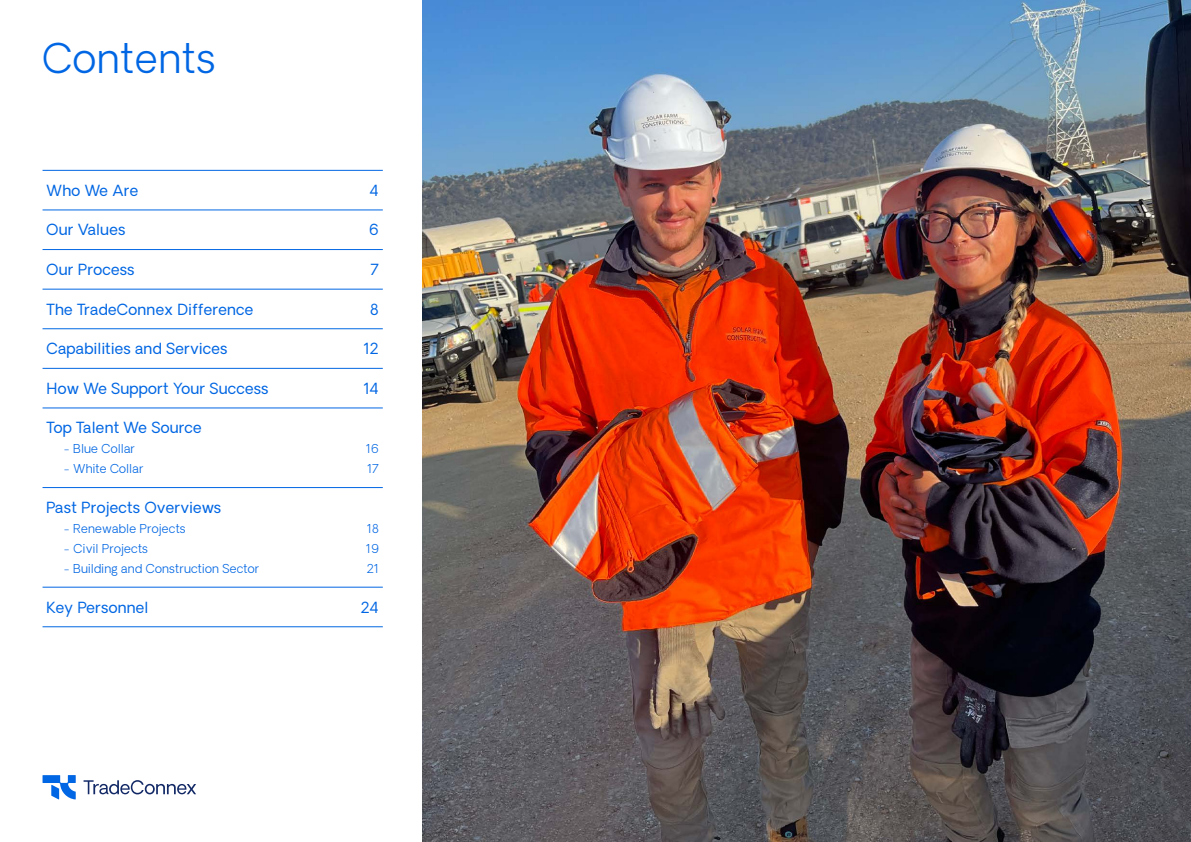
<style>
.page{position:relative;width:1191px;height:842px;background:#fff}
.page>*{position:absolute;margin:0;border:0;box-sizing:border-box;transform-origin:0 0}
.t1{font:300 40px "Oakes Grotesk";letter-spacing:.015em;color:#0066e3}
.t2{font:15px "Oakes Grotesk";letter-spacing:.02em;color:#0066e3}
.t3{font:300 12px "Oakes Grotesk";letter-spacing:.02em;color:#0066e3}
</style>
<div class="page">
<img style="left:422px;top:0;width:769px;height:842px">
<hr style="left:43px;top:170px;width:340px;height:1px;background:#0066e3">
<hr style="left:43px;top:210px;width:340px;height:1px;background:#0066e3">
<hr style="left:43px;top:249px;width:340px;height:1px;background:#0066e3">
<hr style="left:43px;top:289px;width:340px;height:1px;background:#0066e3">
<hr style="left:43px;top:328px;width:340px;height:1px;background:#0066e3">
<hr style="left:43px;top:368px;width:340px;height:1px;background:#0066e3">
<hr style="left:43px;top:408px;width:340px;height:1px;background:#0066e3">
<hr style="left:43px;top:487px;width:340px;height:1px;background:#0066e3">
<hr style="left:43px;top:587px;width:340px;height:1px;background:#0066e3">
<hr style="left:43px;top:626px;width:340px;height:1px;background:#0066e3">
<svg style="left:84px;top:780px;width:112px;height:14px"></svg>
<svg style="left:43px;top:775px;width:33px;height:24px"></svg>
<h1 class="t1" style="left:43px;top:32px;width:174px">Contents</h1>
<p class="t2" style="left:47px;top:181px;width:93px">Who We Are</p>
<p class="t2" style="left:370px;top:181px;width:10px">4</p>
<p class="t2" style="left:47px;top:220px;width:80px">Our Values</p>
<p class="t2" style="left:369px;top:220px;width:11px">6</p>
<p class="t2" style="left:47px;top:260px;width:89px">Our Process</p>
<p class="t2" style="left:370px;top:260px;width:10px">7</p>
<p class="t2" style="left:47px;top:299px;width:208px">The TradeConnex Difference</p>
<p class="t2" style="left:370px;top:299px;width:10px">8</p>
<p class="t2" style="left:47px;top:339px;width:182px">Capabilities and Services</p>
<p class="t2" style="left:364px;top:339px;width:17px">12</p>
<p class="t2" style="left:47px;top:379px;width:223px">How We Support Your Success</p>
<p class="t2" style="left:364px;top:379px;width:17px">14</p>
<p class="t2" style="left:47px;top:418px;width:157px">Top Talent We Source</p>
<p class="t3" style="left:64px;top:441px;width:73px">- Blue Collar</p>
<p class="t3" style="left:366px;top:441px;width:14px">16</p>
<p class="t3" style="left:64px;top:461px;width:81px">- White Collar</p>
<p class="t3" style="left:367px;top:461px;width:13px">17</p>
<p class="t2" style="left:47px;top:498px;width:176px">Past Projects Overviews</p>
<p class="t3" style="left:64px;top:521px;width:124px">- Renewable Projects</p>
<p class="t3" style="left:367px;top:521px;width:13px">18</p>
<p class="t3" style="left:64px;top:541px;width:86px">- Civil Projects</p>
<p class="t3" style="left:366px;top:541px;width:14px">19</p>
<p class="t3" style="left:64px;top:561px;width:197px">- Building and Construction Sector</p>
<p class="t3" style="left:367px;top:561px;width:13px">21</p>
<p class="t2" style="left:47px;top:597px;width:104px">Key Personnel</p>
<p class="t2" style="left:361px;top:597px;width:20px">24</p>
</div>
